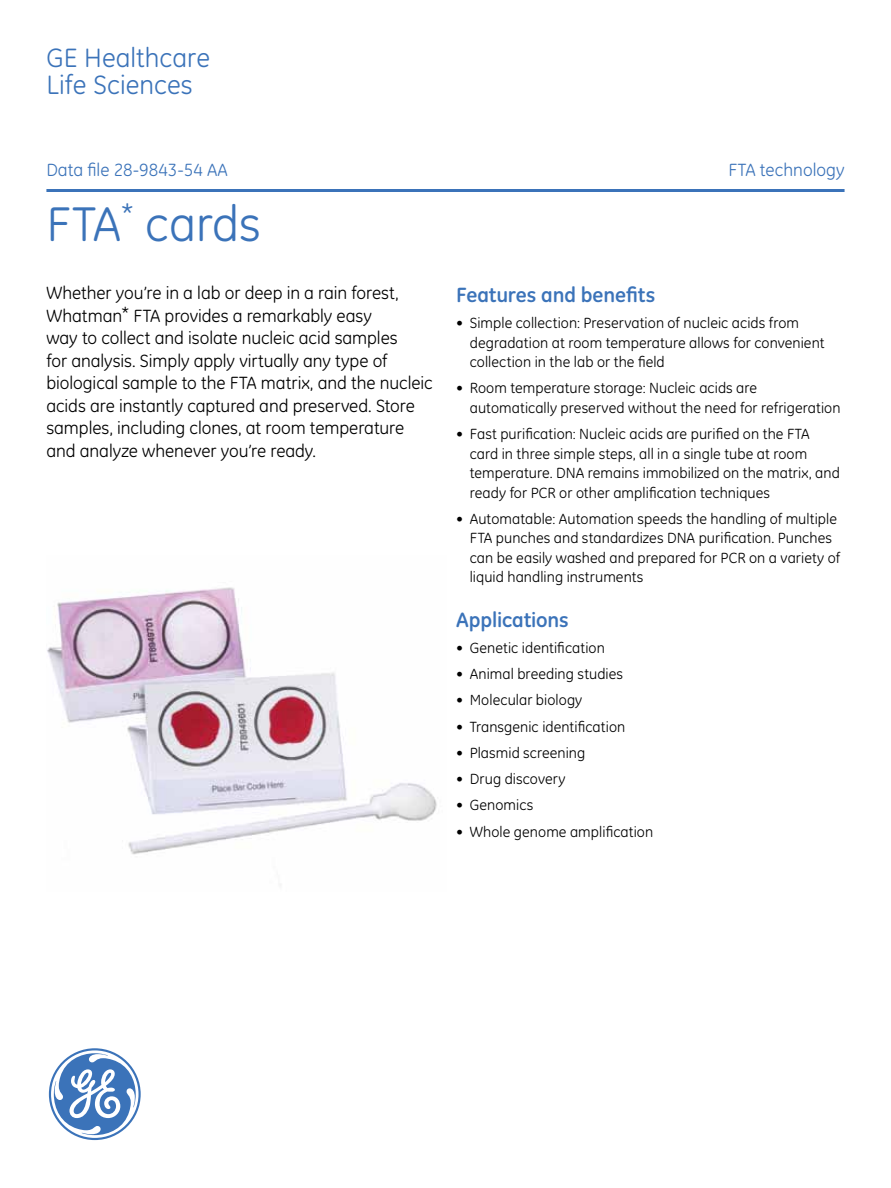
<style>
.page{position:relative;width:891px;height:1188px;background:#fff}
.page>*{position:absolute;margin:0;border:0;box-sizing:border-box;transform-origin:0 0}
.t1{font:49.5px "GE Inspira";color:#3b73b9}
.t2{font:27px/27px "GE Inspira";color:#3b73b9}
.t3{font:700 21px "GE Inspira";letter-spacing:-.005em;color:#3b73b9}
.t4{font:18px/22.5px "GE Inspira";letter-spacing:-.005em;color:#000}
.t5{font:18px "GE Inspira";color:#3b73b9}
.t6{font:15px/19.5px "GE Inspira";letter-spacing:.005em;color:#000}
</style>
<div class="page">
<hr style="left:46px;top:189px;width:799px;height:3px;background:#3b73b9">
<img style="left:47px;top:587px;width:390px;height:268px">
<svg style="left:49px;top:1048px;width:92px;height:92px"></svg>
<h2 class="t2" style="left:46px;top:45px;width:165px">GE Healthcare<br>Life Sciences</h2>
<p class="t5" style="left:46px;top:160px;width:183px">Data file 28-9843-54 AA</p>
<p class="t5" style="left:728px;top:160px;width:118px">FTA technology</p>
<h1 class="t1" style="left:46px;top:196px;width:216px">FTA<sup>*</sup> cards</h1>
<p class="t4" style="left:46px;top:282px;width:388px">Whether you’re in a lab or deep in a rain forest, Whatman* FTA provides a remarkably easy<br>way to collect and isolate nucleic acid samples<br>for analysis. Simply apply virtually any type of biological sample to the FTA matrix, and the nucleic acids are instantly captured and preserved. Store samples, including clones, at room temperature and analyze whenever you’re ready.</p>
<h3 class="t3" style="left:456px;top:281px;width:201px">Features and benefits</h3>
<p class="t6" style="left:470px;top:313px;width:356px;text-indent:-14px">• Simple collection: Preservation of nucleic acids from degradation at room temperature allows for convenient collection in the lab or the field</p>
<p class="t6" style="left:470px;top:379px;width:372px;text-indent:-14px">• Room temperature storage: Nucleic acids are automatically preserved without the need for refrigeration</p>
<p class="t6" style="left:470px;top:424px;width:372px;text-indent:-14px">• Fast purification: Nucleic acids are -purified on the FTA card in three simple steps, all in a single tube at room temperature. DNA remains immobilized on the matrix, and ready for PCR or other amplification techniques</p>
<p class="t6" style="left:470px;top:509px;width:372px;text-indent:-14px">• Automatable: Automation speeds the handling of multiple FTA punches and standardizes DNA purification. Punches can be easily washed and prepared for PCR on a variety of liquid handling instruments</p>
<h3 class="t3" style="left:456px;top:606px;width:114px">Applications</h3>
<p class="t6" style="left:456px;top:638px;width:150px">• Genetic identification</p>
<p class="t6" style="left:456px;top:664px;width:168px">• Animal breeding studies</p>
<p class="t6" style="left:456px;top:691px;width:128px">• Molecular biology</p>
<p class="t6" style="left:456px;top:717px;width:171px">• Transgenic identification</p>
<p class="t6" style="left:456px;top:743px;width:131px">• Plasmid screening</p>
<p class="t6" style="left:456px;top:769px;width:111px">• Drug discovery</p>
<p class="t6" style="left:456px;top:796px;width:79px">• Genomics</p>
<p class="t6" style="left:456px;top:822px;width:198px">• Whole genome amplification</p>
</div>
